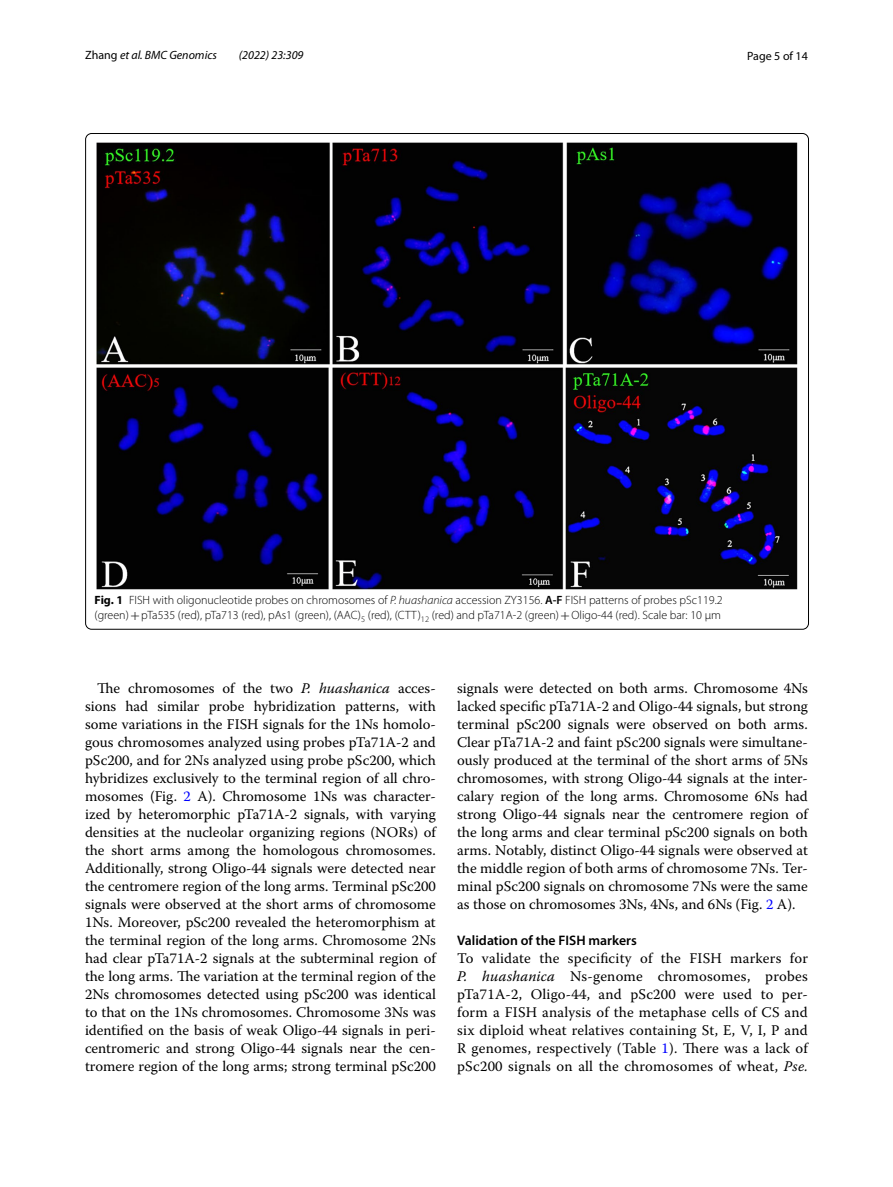
<style>
.page{position:relative;width:893px;height:1187px;background:#fff}
.page>*{position:absolute;margin:0;border:0;box-sizing:border-box;transform-origin:0 0}
.t1{font:14.7px/18px "Warnock Pro";color:#000;text-align:justify}
.t2{font:600 13.8px "Myriad Pro";color:#000}
.t3{font:300 12px/15px "Myriad Pro";color:#000}
.t4{font:italic 12px "Myriad Pro";color:#000}
.t5{font:12px "Myriad Pro";color:#000}
.s1{font-style:normal}
.s2{font-weight:700}
.s3{font-style:italic}
.s4{font-weight:600}
.s5{font-family:"MTSY";font-weight:400}
.s6{color:#00f}
</style>
<div class="page">
<img style="left:97px;top:142px;width:700px;height:447px">
<p class="t4" style="left:85px;top:48px;width:133px"><span class="s1">Zhang</span> et al. BMC Genomics</p>
<p class="t4" style="left:239px;top:48px;width:66px">(2022) 23:309</p>
<p class="t5" style="left:747px;top:48px;width:62px">Page 5 of 14</p>
<p class="t3" style="left:95px;top:593px;width:630px"><span class="s2">Fig. 1</span> FISH with oligonucleotide probes on chromosomes of <span class="s3">P. huashanica</span> accession ZY3156. <span class="s4">A-F</span> FISH patterns of probes pSc119.2 (green)<span class="s5">+</span>pTa535 (red), pTa713 (red), pAs1 (green), (AAC)<sub>5</sub> (red), (CTT)<sub>12</sub> (red) and pTa71A-2 (green)<span class="s5">+</span>Oligo-44 (red). Scale bar: 10 μm</p>
<p class="t1" style="left:85px;top:679px;width:352px;text-indent:12px">The chromosomes of the two <span class="s3">P. huashanica</span> acces&shy;sions had similar probe hybridization patterns, with some variations in the FISH signals for the 1Ns homolo&shy;gous chromosomes analyzed using probes pTa71A-2 and pSc200, and for 2Ns analyzed using probe pSc200, which hybridizes exclusively to the terminal region of all chro&shy;mosomes (Fig. <span class="s6">2</span> A). Chromosome 1Ns was character&shy;ized by heteromorphic pTa71A-2 signals, with varying densities at the nucleolar organizing regions (NORs) of the short arms among the homologous chromosomes.<br>Additionally, strong Oligo-44 signals were detected near the centromere region of the long arms. Terminal pSc200 signals were observed at the short arms of chromosome 1Ns. Moreover, pSc200 revealed the heteromorphism at the terminal region of the long arms. Chromosome 2Ns had clear pTa71A-2 signals at the subterminal region of the long arms. The variation at the terminal region of the 2Ns chromosomes detected using pSc200 was identical to that on the 1Ns chromosomes. Chromosome 3Ns was identified on the basis of weak Oligo-44 signals in peri&shy;centromeric and strong Oligo-44 signals near the cen&shy;tromere region of the long arms; strong terminal pSc200</p>
<p class="t1" style="left:457px;top:679px;width:352px">signals were detected on both arms. Chromosome 4Ns lacked specific pTa71A-2 and Oligo-44 signals, but strong terminal pSc200 signals were observed on both arms.<br>Clear pTa71A-2 and faint pSc200 signals were simultane&shy;ously produced at the terminal of the short arms of 5Ns chromosomes, with strong Oligo-44 signals at the inter&shy;calary region of the long arms. Chromosome 6Ns had strong Oligo-44 signals near the centromere region of the long arms and clear terminal pSc200 signals on both arms. Notably, distinct Oligo-44 signals were observed at the middle region of both arms of chromosome 7Ns. Ter&shy;minal pSc200 signals on chromosome 7Ns were the same as those on chromosomes 3Ns, 4Ns, and 6Ns (Fig. <span class="s6">2</span> A).</p>
<p class="t2" style="left:457px;top:931px;width:181px">Validation of the FISH markers</p>
<p class="t1" style="left:457px;top:949px;width:352px">To validate the specificity of the FISH markers for <span class="s3">P. huashanica</span> Ns-genome chromosomes, probes pTa71A-2, Oligo-44, and pSc200 were used to per&shy;form a FISH analysis of the metaphase cells of CS and six diploid wheat relatives containing St, E, V, I, P and R genomes, respectively (Table <span class="s6">1</span>). There was a lack of pSc200 signals on all the chromosomes of wheat, <span class="s3">Pse.</span></p>
</div>
